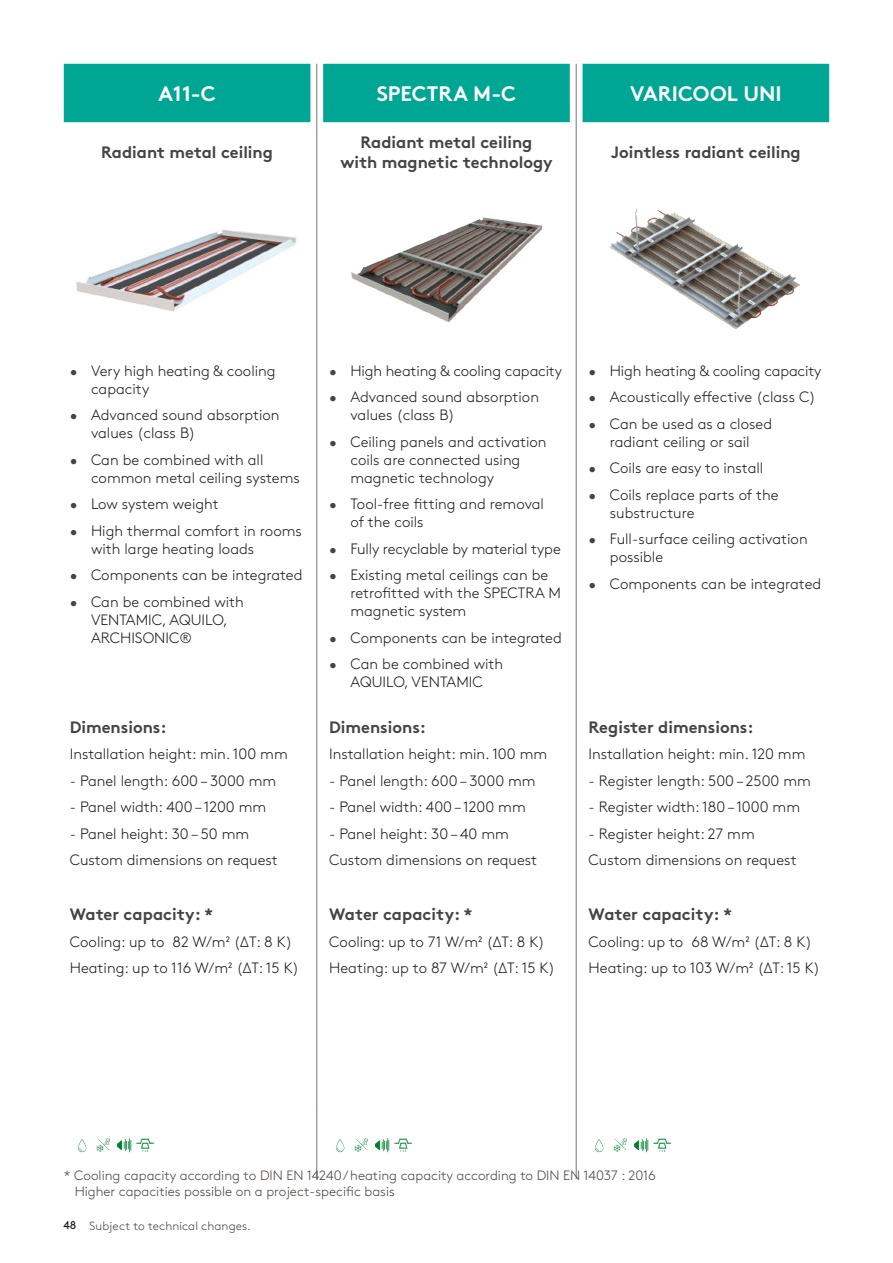
<style>
.page{position:relative;width:893px;height:1263px;background:#fff}
.page>*{position:absolute;margin:0;border:0;box-sizing:border-box;transform-origin:0 0}
.t1{font:700 21px "Swegon Brown";color:#fff}
.t2{font:700 16.5px/19.8px "Swegon Brown";color:#464347;text-align:center}
.t3{font:300 15px/18px "Swegon Brown";color:#1b1c20}
.t4{font:300 13.5px/16.2px "Swegon Brown";color:#4e443f}
.t5{font:300 12px "Swegon Brown";letter-spacing:.005em;color:#464347}
.t6{font:11.25px "Swegon Brown";color:#1b1c20}
.s1{color:#464347}
</style>
<div class="page">
<div style="left:64px;top:64px;width:765px;height:58px;background:#00a694"></div>
<hr style="left:317px;top:64px;width:1px;height:58px;background:#757479">
<hr style="left:317px;top:122px;width:1px;height:59px;background:#757479">
<hr style="left:317px;top:181px;width:1px;height:177px;background:#757479">
<hr style="left:317px;top:358px;width:1px;height:356px;background:#757479">
<hr style="left:317px;top:714px;width:1px;height:396px;background:#757479">
<hr style="left:317px;top:1110px;width:1px;height:69px;background:#757479">
<hr style="left:576px;top:64px;width:1px;height:58px;background:#757479">
<hr style="left:576px;top:122px;width:1px;height:59px;background:#757479">
<hr style="left:576px;top:181px;width:1px;height:177px;background:#757479">
<hr style="left:576px;top:358px;width:1px;height:356px;background:#757479">
<hr style="left:576px;top:714px;width:1px;height:396px;background:#757479">
<hr style="left:576px;top:1110px;width:1px;height:69px;background:#757479">
<img style="left:78px;top:1138px;width:77px;height:15px">
<img style="left:336px;top:1138px;width:77px;height:15px">
<img style="left:595px;top:1138px;width:77px;height:15px">
<img style="left:351px;top:217px;width:192px;height:105px">
<img style="left:76px;top:229px;width:221px;height:83px">
<img style="left:609px;top:208px;width:191px;height:121px">
<h1 class="t1" style="left:158px;top:77px;width:59px">A11-C</h1>
<h1 class="t1" style="left:377px;top:77px;width:141px">SPECTRA M-C</h1>
<h1 class="t1" style="left:630px;top:77px;width:153px">VARICOOL UNI</h1>
<p class="t2" style="left:101px;top:140px;width:173px">Radiant metal ceiling</p>
<p class="t2" style="left:341px;top:130px;width:214px">Radiant metal ceiling with magnetic technology</p>
<p class="t2" style="left:611px;top:140px;width:191px">Jointless radiant ceiling</p>
<p class="t3" style="left:91px;top:360px;width:186px;text-indent:-21px"><span class="s1">•</span> Very high heating &amp; cooling capacity</p>
<p class="t3" style="left:91px;top:405px;width:190px;text-indent:-21px"><span class="s1">•</span> Advanced sound absorption values (class B)</p>
<p class="t3" style="left:91px;top:449px;width:210px;text-indent:-21px"><span class="s1">•</span> Can be combined with all common metal ceiling systems</p>
<p class="t3" style="left:70px;top:494px;width:150px"><span class="s1">•</span> Low system weight</p>
<p class="t3" style="left:91px;top:520px;width:212px;text-indent:-21px"><span class="s1">•</span> High thermal comfort in rooms with large heating loads</p>
<p class="t3" style="left:70px;top:565px;width:234px"><span class="s1">•</span> Components can be integrated</p>
<p class="t3" style="left:91px;top:591px;width:154px;text-indent:-21px"><span class="s1">•</span> Can be combined with<br>VENTAMIC, AQUILO,<br>ARCHISONIC®</p>
<p class="t2" style="left:70px;top:715px;width:98px">Dimensions:</p>
<p class="t3" style="left:70px;top:744px;width:220px">Installation height: min. 100 mm</p>
<p class="t3" style="left:70px;top:770px;width:208px">- Panel length: 600 – 3000 mm</p>
<p class="t3" style="left:70px;top:797px;width:198px">- Panel width: 400 – 1200 mm</p>
<p class="t3" style="left:70px;top:819px;width:210px;line-height:26.5px">- Panel height: 30 – 50 mm<br>Custom dimensions on request</p>
<p class="t2" style="left:70px;top:903px;width:145px">Water capacity: *</p>
<p class="t3" style="left:70px;top:927px;width:231px;line-height:26.5px">Cooling: up to 82 W/m² (ΔT: 8 K)<br>Heating: up to 116 W/m² (ΔT: 15 K)</p>
<p class="t3" style="left:329px;top:360px;width:234px"><span class="s1">•</span> High heating &amp; cooling capacity</p>
<p class="t3" style="left:350px;top:387px;width:190px;text-indent:-21px"><span class="s1">•</span> Advanced sound absorption values (class B)</p>
<p class="t3" style="left:350px;top:431px;width:198px;text-indent:-21px"><span class="s1">•</span> Ceiling panels and activation coils are connected using magnetic technology</p>
<p class="t3" style="left:350px;top:494px;width:195px;text-indent:-21px"><span class="s1">•</span> Tool-free fitting and removal of the coils</p>
<p class="t3" style="left:329px;top:538px;width:233px"><span class="s1">•</span> Fully recyclable by material type</p>
<p class="t3" style="left:350px;top:565px;width:212px;text-indent:-21px"><span class="s1">•</span> Existing metal ceilings can be retrofitted with the SPECTRA M magnetic system</p>
<p class="t3" style="left:329px;top:627px;width:234px"><span class="s1">•</span> Components can be integrated</p>
<p class="t3" style="left:329px;top:654px;width:176px;text-align:center"><span class="s1">•</span> Can be combined with<br>AQUILO, VENTAMIC</p>
<p class="t2" style="left:329px;top:715px;width:98px">Dimensions:</p>
<p class="t3" style="left:329px;top:744px;width:220px">Installation height: min. 100 mm</p>
<p class="t3" style="left:329px;top:770px;width:208px">- Panel length: 600 – 3000 mm</p>
<p class="t3" style="left:329px;top:797px;width:198px">- Panel width: 400 – 1200 mm</p>
<p class="t3" style="left:329px;top:819px;width:210px;line-height:26.5px">- Panel height: 30 – 40 mm<br>Custom dimensions on request</p>
<p class="t2" style="left:329px;top:903px;width:145px">Water capacity: *</p>
<p class="t3" style="left:329px;top:927px;width:227px;line-height:26.5px">Cooling: up to 71 W/m² (ΔT: 8 K)<br>Heating: up to 87 W/m² (ΔT: 15 K)</p>
<p class="t3" style="left:589px;top:360px;width:234px"><span class="s1">•</span> High heating &amp; cooling capacity</p>
<p class="t3" style="left:589px;top:387px;width:229px"><span class="s1">•</span> Acoustically effective (class C)</p>
<p class="t3" style="left:589px;top:413px;width:185px;text-align:center"><span class="s1">•</span> Can be used as a closed radiant ceiling or sail</p>
<p class="t3" style="left:589px;top:458px;width:176px"><span class="s1">•</span> Coils are easy to install</p>
<p class="t3" style="left:610px;top:484px;width:170px;text-indent:-21px"><span class="s1">•</span> Coils replace parts of the substructure</p>
<p class="t3" style="left:610px;top:529px;width:199px;text-indent:-21px"><span class="s1">•</span> Full-surface ceiling activation possible</p>
<p class="t3" style="left:589px;top:573px;width:234px"><span class="s1">•</span> Components can be integrated</p>
<p class="t2" style="left:589px;top:715px;width:167px">Register dimensions:</p>
<p class="t3" style="left:589px;top:744px;width:218px">Installation height: min. 120 mm</p>
<p class="t3" style="left:589px;top:770px;width:224px">- Register length: 500 – 2500 mm</p>
<p class="t3" style="left:589px;top:797px;width:213px">- Register width: 180 – 1000 mm</p>
<p class="t3" style="left:589px;top:819px;width:210px;line-height:26.5px">- Register height: 27 mm<br>Custom dimensions on request</p>
<p class="t2" style="left:589px;top:903px;width:145px">Water capacity: *</p>
<p class="t3" style="left:589px;top:927px;width:233px;line-height:26.5px">Cooling: up to 68 W/m² (ΔT: 8 K)<br>Heating: up to 103 W/m² (ΔT: 15 K)</p>
<p class="t4" style="left:75px;top:1166px;width:583px;text-indent:-11px">* Cooling capacity according to DIN EN 14240 / heating capacity according to DIN EN 14037 : 2016<br>Higher capacities possible on a project-specific basis</p>
<p class="t5" style="left:89px;top:1217px;width:163px">Subject to technical changes.</p>
<p class="t6" style="left:63px;top:1216px;width:14px">48</p>
</div>
